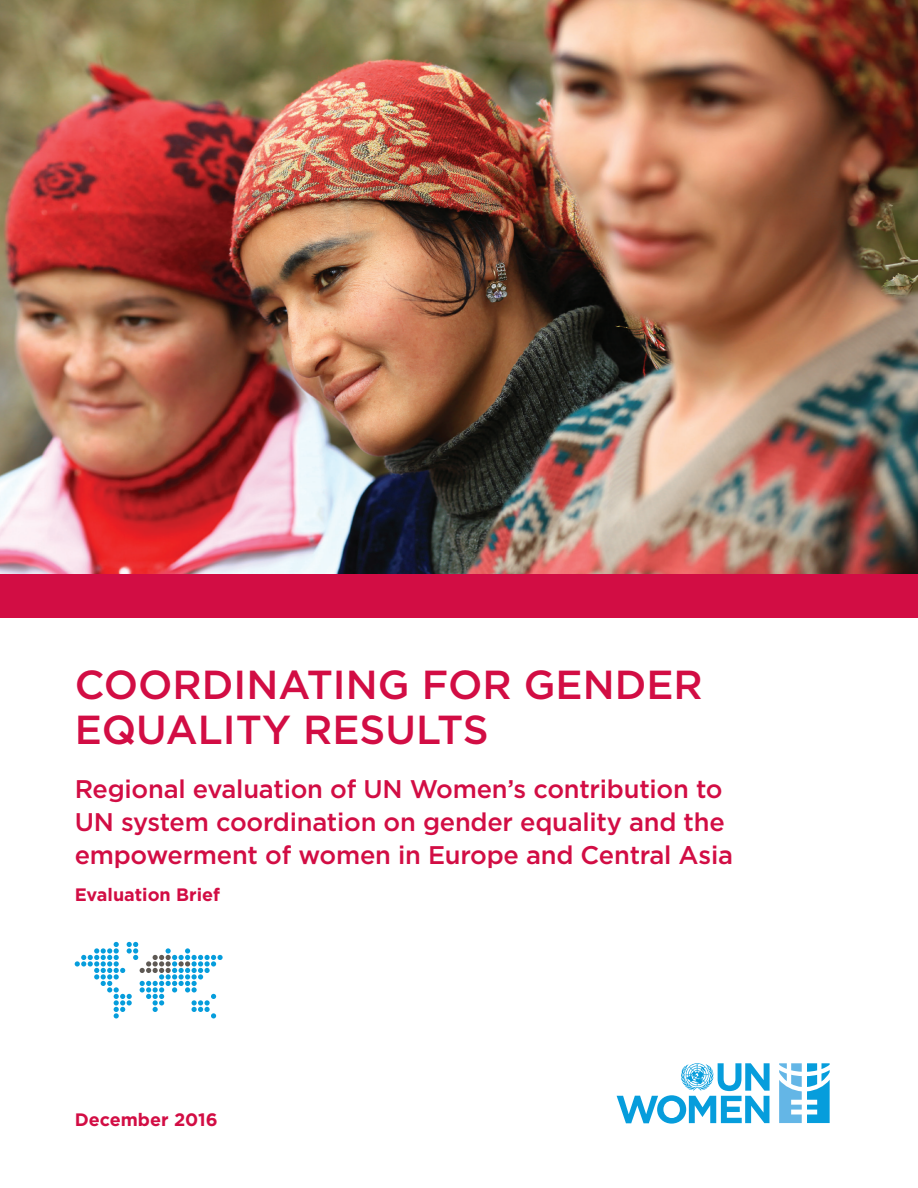
<style>
.page{position:relative;width:918px;height:1188px;background:#fff}
.page>*{position:absolute;margin:0;border:0;box-sizing:border-box;transform-origin:0 0}
._02_Title__Large{font:500 40.5px/45px "Gotham";color:#d20d44}
.t1{font:500 25.5px/33px "Gotham";letter-spacing:-.01em;color:#d20d44}
.Technical_Publicatio{font:700 18px "Gotham";color:#d20d44}
</style>
<div class="page">
<img style="left:0;top:0;width:918px;height:574px">
<div style="left:0;top:574px;width:918px;height:43px;background:#d20d44"></div>
<svg style="left:617px;top:1063px;width:153px;height:61px"></svg>
<svg style="left:779px;top:1063px;width:51px;height:60px"></svg>
<svg style="left:75px;top:942px;width:148px;height:76px"></svg>
<p class="_02_Title__Large" style="left:75px;top:662px;width:630px">COORDINATING FOR GENDER<br>EQUALITY RESULTS</p>
<p class="t1" style="left:75px;top:771px;width:660px">Regional evaluation of UN Women’s contribution to<br>UN system coordination on gender equality and the empowerment of women in Europe and Central Asia</p>
<p class="Technical_Publicatio" style="left:75px;top:884px;width:147px">Evaluation Brief</p>
<p class="Technical_Publicatio" style="left:75px;top:1109px;width:145px">December 2016</p>
</div>
